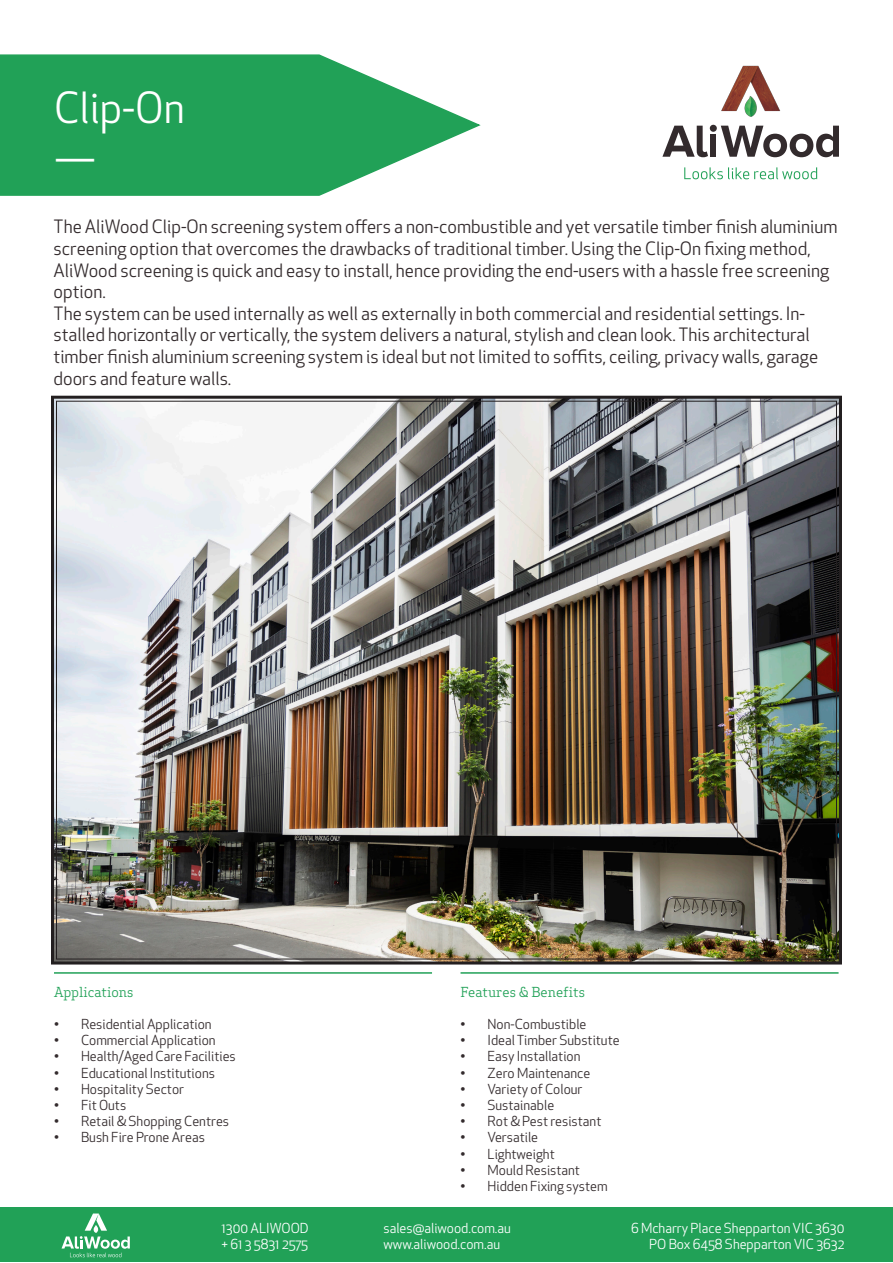
<style>
.page{position:relative;width:893px;height:1263px;background:#fff}
.page>*{position:absolute;margin:0;border:0;box-sizing:border-box;transform-origin:0 0}
.t1{font:42px "Apex New";color:#fff}
.t2{font:18px/21.6px "Apex New";color:#332b2d}
.t3{font:13.5px "Apex New";color:#332b2d}
.t4{font:13.5px "Apex New";color:#fff}
.t5{font:13.5px "Apex Serif";color:#21a157}
</style>
<div class="page">
<svg style="left:684px;top:167px;width:133px;height:12px"></svg>
<div style="left:710px;top:134px;width:6px;height:23px;background:#332b2d"></div>
<svg style="left:662px;top:126px;width:46px;height:31px"></svg>
<div style="left:710px;top:125px;width:7px;height:7px;background:#332b2d;border-radius:50%"></div>
<svg style="left:721px;top:126px;width:118px;height:31px"></svg>
<img style="left:721px;top:65px;width:60px;height:52px">
<svg style="left:0;top:54px;width:481px;height:142px"></svg>
<img style="left:51px;top:395px;width:791px;height:570px">
<hr style="left:54px;top:972px;width:378px;height:2px;background:#21a157">
<hr style="left:460px;top:972px;width:378px;height:2px;background:#21a157">
<div style="left:0;top:1207px;width:893px;height:55px;background:#21a157"></div>
<svg style="left:62px;top:1213px;width:68px;height:44px"></svg>
<p class="t1" style="left:54px;top:81px;width:132px">Clip-On</p>
<p class="t1" style="left:54px;top:132px;width:43px">—</p>
<p class="t2" style="left:54px;top:216px;width:785px">The AliWood Clip-On screening system offers a non-combustible and yet versatile timber finish aluminium screening option that overcomes the drawbacks of traditional timber. Using the Clip-On fixing method, AliWood screening is quick and easy to install, hence providing the end-users with a hassle free screening option.</p>
<p class="t2" style="left:54px;top:302px;width:766px">The system can be used internally as well as externally in both commercial and residential settings. In&shy;stalled horizontally or vertically, the system delivers a natural, stylish and clean look. This architectural timber finish aluminium screening system is ideal but not limited to soffits, ceiling, privacy walls, garage doors and feature walls.</p>
<p class="t5" style="left:54px;top:983px;width:81px">Applications</p>
<p class="t3" style="left:54px;top:1015px;width:159px">• Residential Application</p>
<p class="t3" style="left:54px;top:1032px;width:163px">• Commercial Application</p>
<p class="t3" style="left:54px;top:1048px;width:183px">• Health/Aged Care Facilities</p>
<p class="t3" style="left:54px;top:1064px;width:162px">• Educational Institutions</p>
<p class="t3" style="left:54px;top:1080px;width:132px">• Hospitality Sector</p>
<p class="t3" style="left:54px;top:1096px;width:74px">• Fit Outs</p>
<p class="t3" style="left:54px;top:1113px;width:177px">• Retail &amp; Shopping Centres</p>
<p class="t3" style="left:54px;top:1129px;width:152px">• Bush Fire Prone Areas</p>
<p class="t5" style="left:460px;top:983px;width:126px">Features &amp; Benefits</p>
<p class="t3" style="left:460px;top:1015px;width:127px">• Non-Combustible</p>
<p class="t3" style="left:460px;top:1032px;width:161px">• Ideal Timber Substitute</p>
<p class="t3" style="left:460px;top:1048px;width:121px">• Easy Installation</p>
<p class="t3" style="left:460px;top:1064px;width:131px">• Zero Maintenance</p>
<p class="t3" style="left:460px;top:1080px;width:123px">• Variety of Colour</p>
<p class="t3" style="left:460px;top:1096px;width:95px">• Sustainable</p>
<p class="t3" style="left:460px;top:1113px;width:142px">• Rot &amp; Pest resistant</p>
<p class="t3" style="left:460px;top:1129px;width:79px">• Versatile</p>
<p class="t3" style="left:460px;top:1145px;width:96px">• Lightweight</p>
<p class="t3" style="left:460px;top:1161px;width:121px">• Mould Resistant</p>
<p class="t3" style="left:460px;top:1177px;width:149px">• Hidden Fixing system</p>
<p class="t4" style="left:221px;top:1219px;width:89px">1300 ALIWOOD</p>
<p class="t4" style="left:383px;top:1219px;width:129px">sales@aliwood.com.au</p>
<p class="t4" style="left:631px;top:1219px;width:215px">6 Mcharry Place Shepparton VIC 3630</p>
<p class="t4" style="left:221px;top:1235px;width:88px">+ 61 3 5831 2575</p>
<p class="t4" style="left:383px;top:1235px;width:118px">www.aliwood.com.au</p>
<p class="t4" style="left:649px;top:1235px;width:197px">PO Box 6458 Shepparton VIC 3632</p>
</div>
